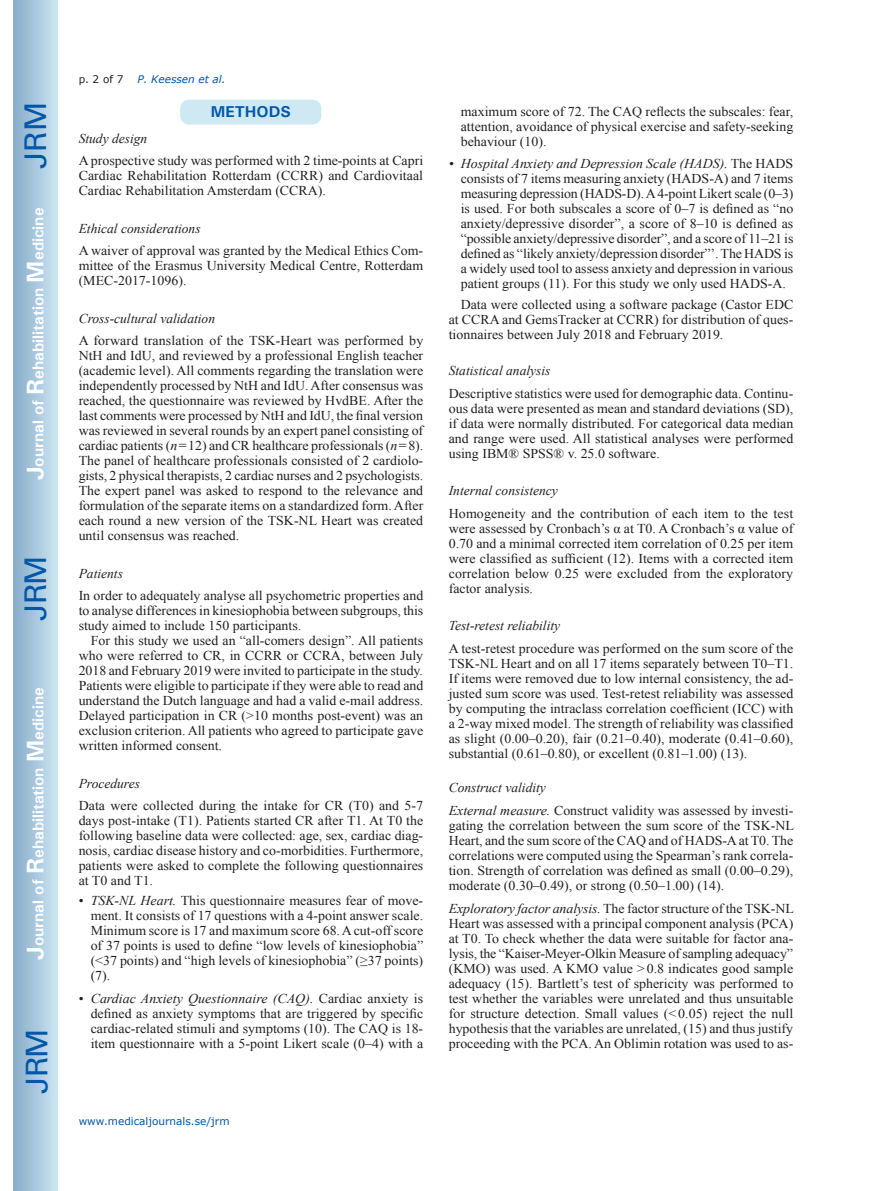
<style>
.page{position:relative;width:872px;height:1191px;background:#fff}
.page>*{position:absolute;margin:0;border:0;box-sizing:border-box;transform-origin:0 0}
.t1{font:30px "Univers";letter-spacing:-.03em;color:#0157a8}
.t2{font:700 15.75px "Univers";color:#fff}
.t3{font:700 15.75px "Univers";color:#0157a8}
.t4{font:13.5px/15px "Times New Roman";color:#231f20;text-align:justify}
.t5{font:italic 13.5px "Times New Roman";color:#231f20}
.t6{font:10.5px "Verdana";color:#0157a8}
.t7{font:italic 10.5px "Verdana";color:#0157a8}
.t8{font:10.5px "Verdana";color:#231f20}
.s1{font-size:24px}
.s2{font-style:italic}
</style>
<div class="page">
<div style="left:14px;top:0;width:43px;height:1191px;background:linear-gradient(to right,#88acca,#cbe5f2)"></div>
<div style="left:179px;top:99px;width:143px;height:26px;background:#cee8f4;border-radius:10px"></div>
<div style="left:179px;top:98px;width:144px;height:28px;border:2px solid #fff;border-radius:10px"></div>
<h1 class="t1" style="left:18px;top:169px;width:68px;rotate:-90deg">JRM</h1>
<p class="t2" style="left:28px;top:480px;width:274px;rotate:-90deg"><span class="s1">J</span>ournal of <span class="s1">R</span>ehabilitation <span class="s1">M</span>edicine</p>
<h1 class="t1" style="left:18px;top:620px;width:67px;rotate:-90deg">JRM</h1>
<p class="t2" style="left:28px;top:959px;width:274px;rotate:-90deg"><span class="s1">J</span>ournal of <span class="s1">R</span>ehabilitation <span class="s1">M</span>edicine</p>
<h1 class="t1" style="left:19px;top:1093px;width:67px;rotate:-90deg">JRM</h1>
<p class="t8" style="left:79px;top:72px;width:46px">p. 2 of 7</p>
<p class="t7" style="left:137px;top:72px;width:90px">P. Keessen et al.</p>
<p class="t3" style="left:211px;top:102px;width:82px">METHODS</p>
<p class="t5" style="left:79px;top:129px;width:70px">Study design</p>
<p class="t4" style="left:79px;top:153px;width:346px">A prospective study was performed with 2 time-points at Capri Cardiac Rehabilitation Rotterdam (CCRR) and Cardiovitaal Cardiac Rehabilitation Amsterdam (CCRA).</p>
<p class="t5" style="left:79px;top:219px;width:123px">Ethical considerations</p>
<p class="t4" style="left:79px;top:243px;width:346px">A waiver of approval was granted by the Medical Ethics Com&shy;mittee of the Erasmus University Medical Centre, Rotterdam (MEC-2017-1096).</p>
<p class="t5" style="left:79px;top:309px;width:138px">Cross-cultural validation</p>
<p class="t4" style="left:79px;top:333px;width:346px">A forward translation of the TSK-Heart was performed by NtH and IdU, and reviewed by a professional English teacher (academic level). All comments regarding the translation were independently processed by NtH and IdU. After consensus was reached, the questionnaire was reviewed by HvdBE. After the last comments were processed by NtH and IdU, the final version was reviewed in several rounds by an expert panel consisting of cardiac patients (<span class="s2">n</span>=12) and CR healthcare professionals (<span class="s2">n</span>=8).<br>The panel of healthcare professionals consisted of 2 cardiolo&shy;gists, 2 physical therapists, 2 cardiac nurses and 2 psychologists.<br>The expert panel was asked to respond to the relevance and formulation of the separate items on a standardized form. After each round a new version of the TSK-NL Heart was created until consensus was reached.</p>
<p class="t5" style="left:79px;top:564px;width:46px">Patients</p>
<p class="t4" style="left:79px;top:588px;width:346px">In order to adequately analyse all psychometric properties and to analyse differences in kinesiophobia between subgroups, this study aimed to include 150 participants.</p>
<p class="t4" style="left:79px;top:633px;width:346px;text-indent:12px">For this study we used an “all-comers design”. All patients who were referred to CR, in CCRR or CCRA, between July 2018 and February 2019 were invited to participate in the study.<br>Patients were eligible to participate if they were able to read and understand the Dutch language and had a valid e-mail address.<br>Delayed participation in CR (&gt;10 months post-event) was an exclusion criterion. All patients who agreed to participate gave written informed consent.</p>
<p class="t5" style="left:79px;top:774px;width:63px">Procedures</p>
<p class="t4" style="left:79px;top:798px;width:346px">Data were collected during the intake for CR (T0) and 5-7 days post-intake (T1). Patients started CR after T1. At T0 the following baseline data were collected: age, sex, cardiac diag&shy;nosis, cardiac disease history and co-morbidities. Furthermore, patients were asked to complete the following questionnaires at T0 and T1.</p>
<p class="t4" style="left:91px;top:892px;width:334px;text-indent:-12px">• <span class="s2">TSK-NL Heart.</span> This questionnaire measures fear of move&shy;ment. It consists of 17 questions with a 4-point answer scale.<br>Minimum score is 17 and maximum score 68. A cut-off score of 37 points is used to define “low levels of kinesiophobia” (&lt;37 points) and “high levels of kinesiophobia” (≥37 points) (7).</p>
<p class="t4" style="left:91px;top:990px;width:334px;text-indent:-12px">• <span class="s2">Cardiac Anxiety Questionnaire (CAQ).</span> Cardiac anxiety is defined as anxiety symptoms that are triggered by specific cardiac-related stimuli and symptoms (10). The CAQ is 18- item questionnaire with a 5-point Likert scale (0–4) with a</p>
<p class="t4" style="left:461px;top:103px;width:334px">maximum score of 72. The CAQ reflects the subscales: fear, attention, avoidance of physical exercise and safety-seeking behaviour (10).</p>
<p class="t4" style="left:461px;top:156px;width:334px;text-indent:-12px"><span class="s2">• Hospital Anxiety and Depression Scale (HADS).</span> The HADS consists of 7 items measuring anxiety (HADS-A) and 7 items measuring depression (HADS-D). A 4-point Likert scale (0–3) is used. For both subscales a score of 0–7 is defined as “no anxiety/depressive disorder”, a score of 8–10 is defined as “possible anxiety/depressive disorder”, and a score of 11–21 is defined as “likely anxiety/depression disorder”’. The HADS is a widely used tool to assess anxiety and depression in various patient groups (11). For this study we only used HADS-A.</p>
<p class="t4" style="left:449px;top:297px;width:346px;text-indent:12px">Data were collected using a software package (Castor EDC at CCRA and GemsTracker at CCRR) for distribution of ques&shy;tionnaires between July 2018 and February 2019.</p>
<p class="t5" style="left:449px;top:361px;width:103px">Statistical analysis</p>
<p class="t4" style="left:449px;top:385px;width:346px">Descriptive statistics were used for demographic data. Continu&shy;ous data were presented as mean and standard deviations (SD), if data were normally distributed. For categorical data median and range were used. All statistical analyses were performed using IBM® SPSS® v. 25.0 software.</p>
<p class="t5" style="left:449px;top:481px;width:111px">Internal consistency</p>
<p class="t4" style="left:449px;top:505px;width:346px">Homogeneity and the contribution of each item to the test were assessed by Cronbach’s α at T0. A Cronbach’s α value of 0.70 and a minimal corrected item correlation of 0.25 per item were classified as sufficient (12). Items with a corrected item correlation below 0.25 were excluded from the exploratory factor analysis.</p>
<p class="t5" style="left:449px;top:616px;width:113px">Test-retest reliability</p>
<p class="t4" style="left:449px;top:640px;width:346px">A test-retest procedure was performed on the sum score of the TSK-NL Heart and on all 17 items separately between T0–T1.<br>If items were removed due to low internal consistency, the ad&shy;justed sum score was used. Test-retest reliability was assessed by computing the intraclass correlation coefficient (ICC) with a 2-way mixed model. The strength of reliability was classified as slight (0.00–0.20), fair (0.21–0.40), moderate (0.41–0.60), substantial (0.61–0.80), or excellent (0.81–1.00) (13).</p>
<p class="t4" style="left:449px;top:776px;width:346px;line-height:22.5px"><span class="s2">Construct validity<br>External measure.</span> Construct validity was assessed by investi-</p>
<p class="t4" style="left:449px;top:817px;width:347px">gating the correlation between the sum score of the TSK-NL Heart, and the sum score of the CAQ and of HADS-A at T0. The correlations were computed using the Spearman’s rank correla&shy;tion. Strength of correlation was defined as small (0.00–0.29), moderate (0.30–0.49), or strong (0.50–1.00) (14).</p>
<p class="t4" style="left:449px;top:900px;width:346px"><span class="s2">Exploratory factor analysis.</span> The factor structure of the TSK-NL Heart was assessed with a principal component analysis (PCA) at T0. To check whether the data were suitable for factor ana&shy;lysis, the “Kaiser-Meyer-Olkin Measure of sampling adequacy” (KMO) was used. A KMO value &gt;0.8 indicates good sample adequacy (15). Bartlett’s test of sphericity was performed to test whether the variables were unrelated and thus unsuitable for structure detection. Small values (&lt;0.05) reject the null hypothesis that the variables are unrelated, (15) and thus justify proceeding with the PCA. An Oblimin rotation was used to as-</p>
<p class="t6" style="left:79px;top:1114px;width:152px">www.medicaljournals.se/jrm</p>
</div>
